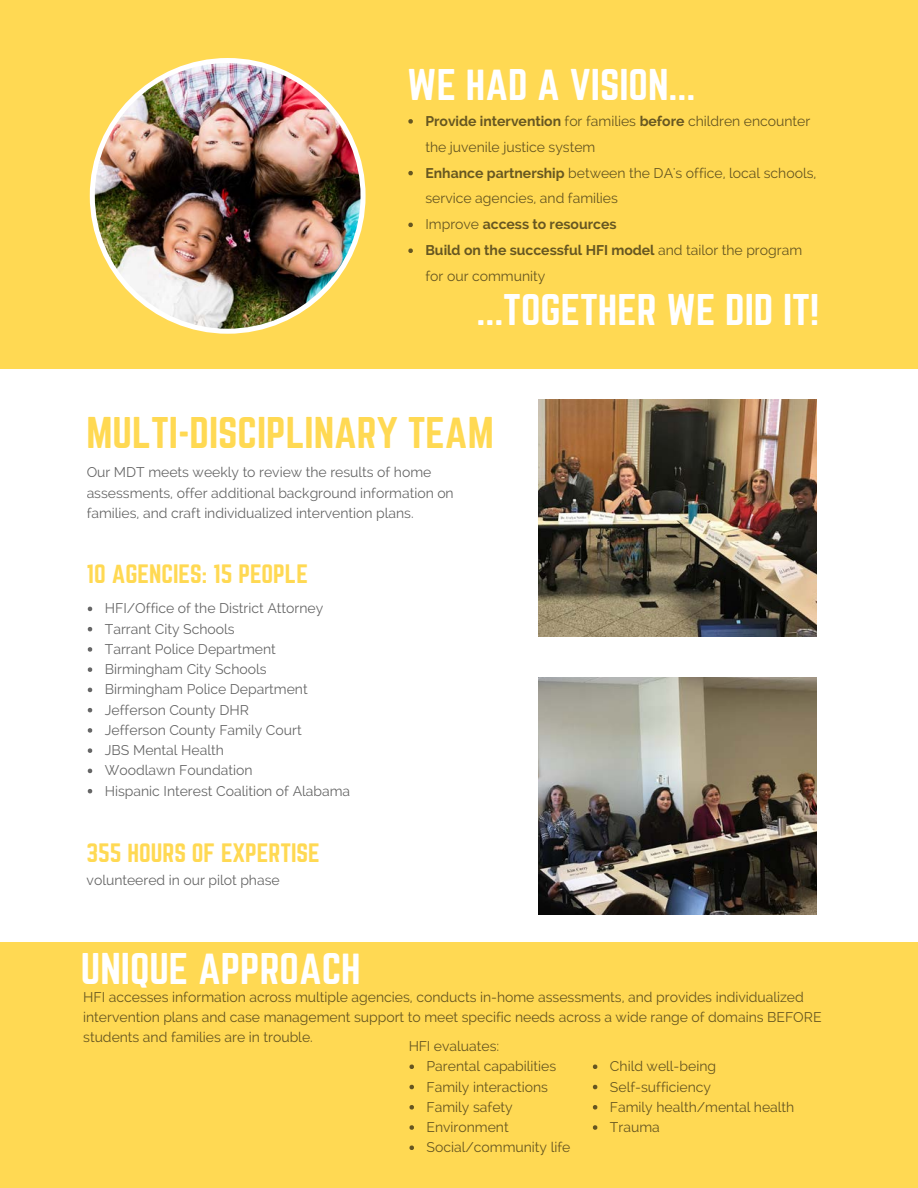
<style>
.page{position:relative;width:918px;height:1188px;background:#fff}
.page>*{position:absolute;margin:0;border:0;box-sizing:border-box;transform-origin:0 0}
.t1{font:38.85px "Norwester";color:#fff}
.t2{font:38.85px "Norwester";color:#ffd953}
.t3{font:23.4px "Norwester";color:#ffd953}
.t4{font:13.95px/20.2px "Raleway";color:#000}
.s1{font-weight:700}
</style>
<div class="page">
<div style="left:0;top:0;width:918px;height:369px;background:#ffd953"></div>
<img style="left:90px;top:58px;width:276px;height:276px">
<svg style="left:408px;top:119px;width:5px;height:5px"></svg>
<svg style="left:408px;top:171px;width:5px;height:4px"></svg>
<svg style="left:408px;top:223px;width:5px;height:4px"></svg>
<svg style="left:408px;top:248px;width:5px;height:5px"></svg>
<svg style="left:88px;top:607px;width:4px;height:4px"></svg>
<svg style="left:88px;top:627px;width:4px;height:4px"></svg>
<svg style="left:88px;top:647px;width:4px;height:5px"></svg>
<svg style="left:88px;top:667px;width:4px;height:5px"></svg>
<svg style="left:88px;top:688px;width:4px;height:4px"></svg>
<svg style="left:88px;top:708px;width:4px;height:4px"></svg>
<svg style="left:88px;top:728px;width:4px;height:5px"></svg>
<svg style="left:88px;top:748px;width:4px;height:5px"></svg>
<svg style="left:88px;top:769px;width:4px;height:4px"></svg>
<svg style="left:88px;top:789px;width:4px;height:4px"></svg>
<img style="left:539px;top:399px;width:278px;height:238px">
<img style="left:539px;top:677px;width:278px;height:238px">
<div style="left:0;top:943px;width:918px;height:245px;background:#ffd953"></div>
<svg style="left:409px;top:1065px;width:5px;height:4px"></svg>
<svg style="left:409px;top:1085px;width:5px;height:4px"></svg>
<svg style="left:409px;top:1105px;width:5px;height:5px"></svg>
<svg style="left:409px;top:1125px;width:5px;height:5px"></svg>
<svg style="left:409px;top:1146px;width:5px;height:4px"></svg>
<svg style="left:593px;top:1065px;width:4px;height:4px"></svg>
<svg style="left:593px;top:1085px;width:4px;height:4px"></svg>
<svg style="left:593px;top:1105px;width:4px;height:5px"></svg>
<svg style="left:593px;top:1125px;width:4px;height:5px"></svg>
<p class="t1" style="left:407px;top:66px;width:290px">WE HAD A VISION...</p>
<p class="t4" style="left:425px;top:108px;width:392px;line-height:25.8px"><span class="s1">Provide intervention</span> for families <span class="s1">before</span> children encounter the juvenile justice system<br><span class="s1">Enhance partnership</span> between the DA's office, local schools, service agencies, and families<br>Improve <span class="s1">access to resources<br>Build on the successful HFI model</span> and tailor the program for our community</p>
<p class="t1" style="left:476px;top:291px;width:344px">...TOGETHER WE DID IT!</p>
<p class="t2" style="left:87px;top:414px;width:409px">MULTI-DISCIPLINARY TEAM</p>
<p class="t4" style="left:87px;top:462px;width:369px">Our MDT meets weekly to review the results of home assessments, offer additional background information on families, and craft individualized intervention plans.</p>
<p class="t3" style="left:87px;top:563px;width:223px">10 AGENCIES: 15 PEOPLE</p>
<p class="t4" style="left:105px;top:598px;width:247px">HFI/Office of the District Attorney<br>Tarrant City Schools<br>Tarrant Police Department<br>Birmingham City Schools<br>Birmingham Police Department<br>Jefferson County DHR<br>Jefferson County Family Court<br>JBS Mental Health<br>Woodlawn Foundation<br>Hispanic Interest Coalition of Alabama</p>
<p class="t3" style="left:87px;top:842px;width:235px">355 HOURS OF EXPERTISE</p>
<p class="t4" style="left:87px;top:869px;width:195px">volunteered in our pilot phase</p>
<p class="t1" style="left:81px;top:950px;width:281px">UNIQUE APPROACH</p>
<p class="t4" style="left:83px;top:986px;width:740px">HFI accesses information across multiple agencies, conducts in-home assessments, and provides individualized intervention plans and case management support to meet specific needs across a wide range of domains BEFORE students and families are in trouble.</p>
<p class="t4" style="left:427px;top:1036px;width:145px;text-indent:-18px">HFI evaluates:<br>Parental capabilities<br>Family interactions<br>Family safety<br>Environment<br>Social/community life</p>
<p class="t4" style="left:610px;top:1056px;width:186px">Child well-being<br>Self-sufficiency<br>Family health/mental health<br>Trauma</p>
</div>
